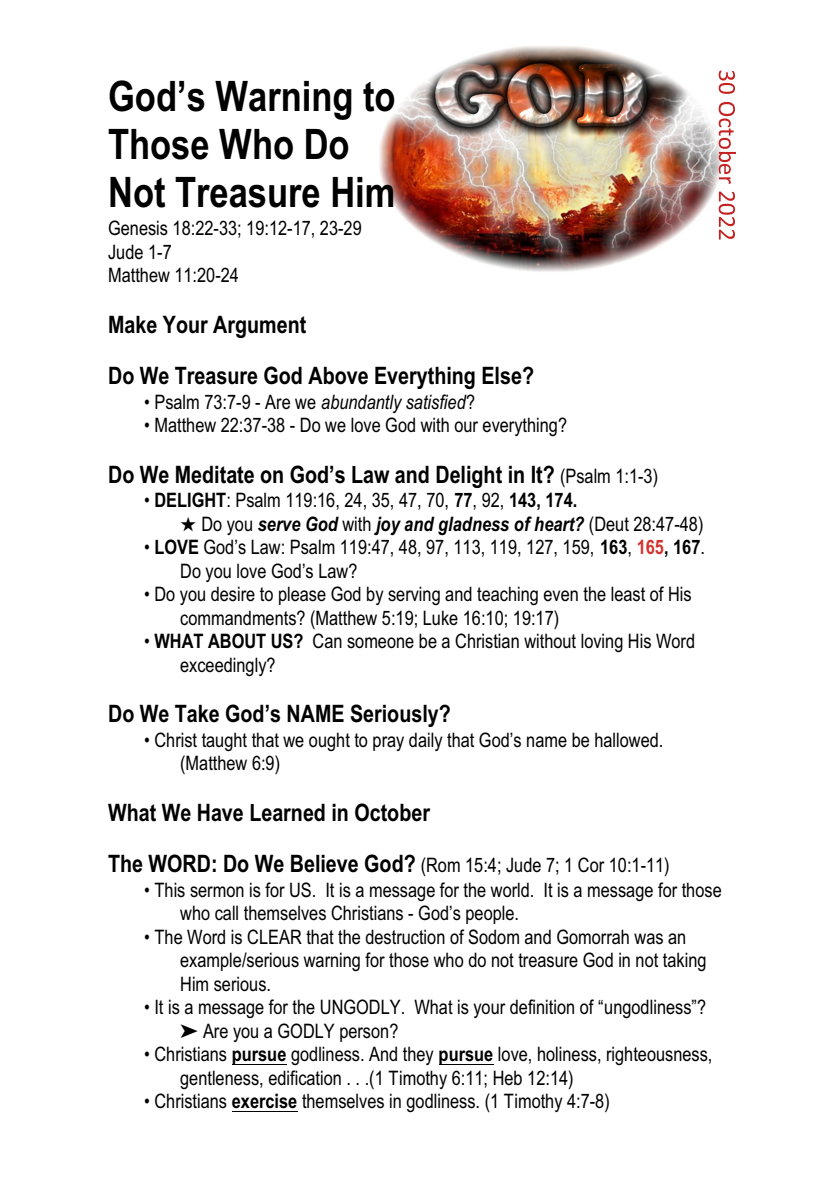
<style>
.page{position:relative;width:840px;height:1191px;background:#fff}
.page>*{position:absolute;margin:0;border:0;box-sizing:border-box;transform-origin:0 0}
.t1{font:700 42px/48px "Arial Narrow";color:#000}
.t2{font:700 24px/51.4px "Arial Narrow";color:#000}
.t3{font:20px/23.6px "Arial Narrow";color:#000}
.s1{font-style:italic}
.s2{font-weight:400;font-size:20px}
.s3{font-weight:700}
.s4{font-weight:700;font-style:italic}
.s5{font-weight:700;color:#d4332b}
.s6{font-weight:700;font-size:24px}
</style>
<div class="page">
<img style="left:379px;top:46px;width:349px;height:226px">
<svg style="left:718px;top:71px;width:16px;height:23px"></svg>
<svg style="left:718px;top:102px;width:17px;height:82px"></svg>
<svg style="left:718px;top:191px;width:16px;height:49px"></svg>
<hr style="left:232px;top:1064px;width:54px;height:1px;background:#000">
<hr style="left:438px;top:1064px;width:55px;height:1px;background:#000">
<hr style="left:232px;top:1111px;width:65px;height:1px;background:#000">
<h1 class="t1" style="left:108px;top:76px;width:289px">God’s Warning to<br>Those Who Do<br>Not Treasure Him</h1>
<p class="t3" style="left:108px;top:218px;width:255px">Genesis 18:22-33; 19:12-17, 23-29<br>Jude 1-7<br>Matthew 11:20-24</p>
<p class="t2" style="left:108px;top:301px;width:427px">Make Your Argument<br>Do We Treasure God Above Everything Else?</p>
<p class="t3" style="left:144px;top:392px;width:332px">• Psalm 73:7-9 - Are we <span class="s1">abundantly satisfied</span>?</p>
<p class="t3" style="left:144px;top:415px;width:424px">• Matthew 22:37-38 - Do we love God with our everything?</p>
<p class="t2" style="left:108px;top:451px;width:551px">Do We Meditate on God’s Law and Delight in It? <span class="s2">(Psalm 1:1-3)</span></p>
<p class="t3" style="left:201px;top:490px;width:503px;text-indent:-57px">• <span class="s3">DELIGHT</span>: Psalm 119:16, 24, 35, 47, 70, <span class="s3">77</span>, 92, <span class="s3">143, 174.<br></span>Do you <span class="s4">serve God</span> with <span class="s4">joy and gladness of heart?</span> (Deut 28:47-48)</p>
<p class="t3" style="left:180px;top:537px;width:526px;text-indent:-36px">• <span class="s3">LOVE</span> God’s Law: Psalm 119:47, 48, 97, 113, 119, 127, 159, <span class="s3">163</span>, <span class="s5">165</span><span class="s3">, 167</span>.<br>Do you love God’s Law?</p>
<p class="t3" style="left:180px;top:584px;width:512px;text-indent:-36px">• Do you desire to please God by serving and teaching even the least of His commandments? (Matthew 5:19; Luke 16:10; 19:17)</p>
<p class="t3" style="left:180px;top:631px;width:516px;text-indent:-36px">• <span class="s3">WHAT ABOUT US?</span> Can someone be a Christian without loving His Word exceedingly?</p>
<p class="t2" style="left:108px;top:690px;width:344px">Do We Take God’s NAME Seriously?</p>
<p class="t3" style="left:180px;top:729px;width:484px;text-indent:-36px">• Christ taught that we ought to pray daily that God’s name be hallowed. (Matthew 6:9)</p>
<p class="t2" style="left:108px;top:788px;width:323px">What We Have Learned in October</p>
<p class="t3" style="left:108px;top:855px;width:563px"><span class="s6">The WORD: Do We Believe God?</span> (Rom 15:4; Jude 7; 1 Cor 10:1-11)</p>
<p class="t3" style="left:180px;top:879px;width:542px;text-indent:-36px">• This sermon is for US. It is a message for the world. It is a message for those who call themselves Christians - God’s people.</p>
<p class="t3" style="left:180px;top:926px;width:527px;text-indent:-36px">• The Word is CLEAR that the destruction of Sodom and Gomorrah was an example/serious warning for those who do not treasure God in not taking<br>Him serious.</p>
<p class="t3" style="left:203px;top:997px;width:504px;text-indent:-59px">• It is a message for the UNGODLY. What is your definition of “ungodliness”?<br>Are you a GODLY person?</p>
<p class="t3" style="left:180px;top:1044px;width:533px;text-indent:-36px">• Christians <span class="s3">pursue</span> godliness. And they <span class="s3">pursue</span> love, holiness, righteousness, gentleness, edification . . .(1 Timothy 6:11; Heb 12:14)</p>
<p class="t3" style="left:144px;top:1091px;width:467px">• Christians <span class="s3">exercise</span> themselves in godliness. (1 Timothy 4:7-8)</p>
</div>
